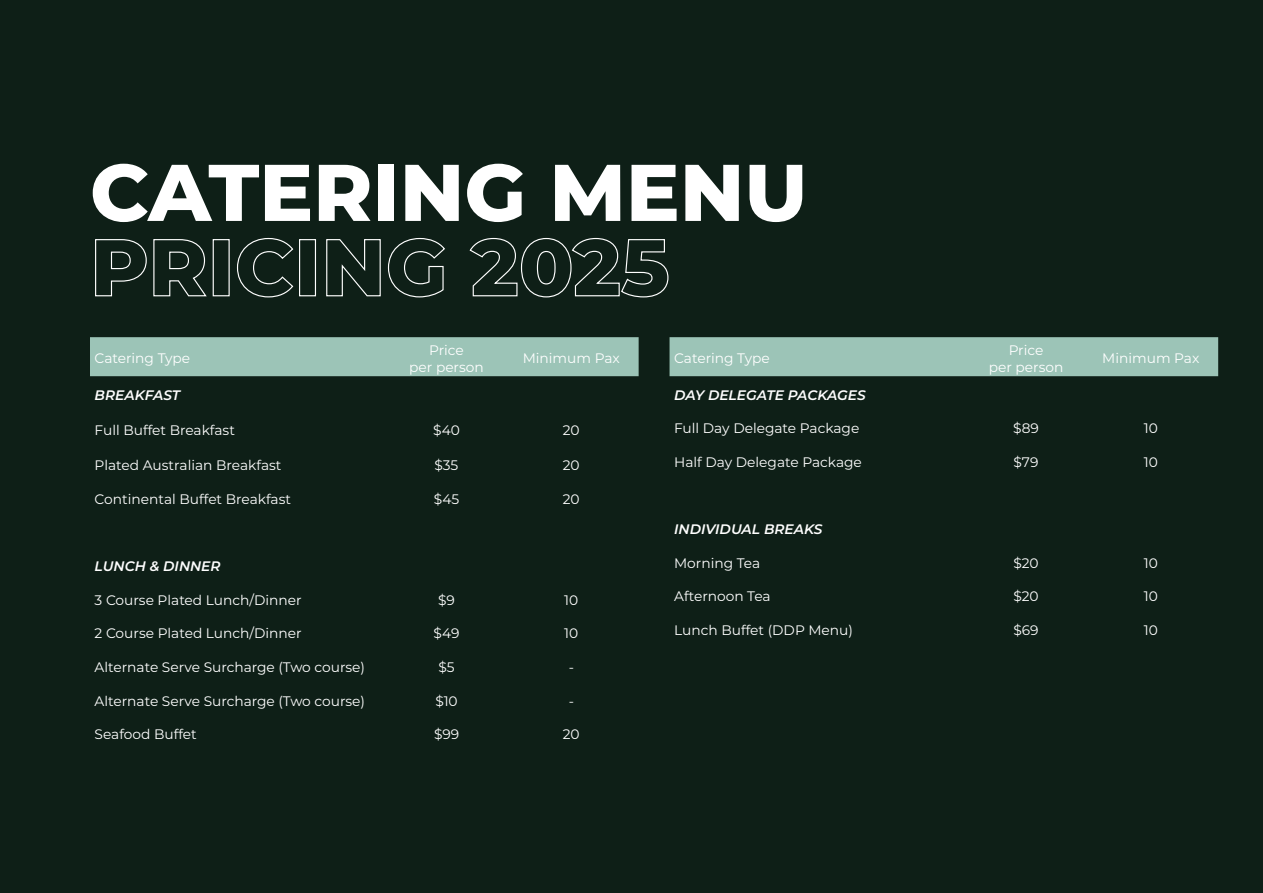
<style>
.page{position:relative;width:1263px;height:893px;background:#0e1f17}
.page>*{position:absolute;margin:0;border:0;box-sizing:border-box;transform-origin:0 0}
.t1{font:800 80.1px/74.8px "Montserrat";color:#fff}
.t2{font:13.8px/16.5px "Montserrat";color:#fff;text-align:center}
.t3{font:italic 600 13.8px "Montserrat";color:#fff}
</style>
<div class="page">
<div style="left:90px;top:337px;width:549px;height:39px;background:#9cc4b7"></div>
<div style="left:669px;top:337px;width:549px;height:39px;background:#9cc4b7"></div>
<h1 class="t1" style="left:90px;top:151px;width:719px">CATERING MENU<br>PRICING 2025</h1>
<p class="t2" style="left:95px;top:350px;width:97px">Catering Type</p>
<p class="t2" style="left:409px;top:341px;width:76px">Price<br>per person</p>
<p class="t2" style="left:523px;top:350px;width:99px">Minimum Pax</p>
<p class="t3" style="left:95px;top:385px;width:87px">BREAKFAST</p>
<p class="t2" style="left:95px;top:421px;width:142px">Full Buffet Breakfast</p>
<p class="t2" style="left:433px;top:421px;width:28px">$40</p>
<p class="t2" style="left:563px;top:421px;width:18px">20</p>
<p class="t2" style="left:95px;top:457px;width:188px">Plated Australian Breakfast</p>
<p class="t2" style="left:435px;top:457px;width:25px">$35</p>
<p class="t2" style="left:563px;top:457px;width:18px">20</p>
<p class="t2" style="left:95px;top:490px;width:198px">Continental Buffet Breakfast</p>
<p class="t2" style="left:434px;top:490px;width:27px">$45</p>
<p class="t2" style="left:563px;top:490px;width:18px">20</p>
<p class="t3" style="left:95px;top:556px;width:127px">LUNCH &amp; DINNER</p>
<p class="t2" style="left:95px;top:591px;width:209px">3 Course Plated Lunch/Dinner</p>
<p class="t2" style="left:438px;top:591px;width:18px">$9</p>
<p class="t2" style="left:564px;top:591px;width:16px">10</p>
<p class="t2" style="left:95px;top:625px;width:209px">2 Course Plated Lunch/Dinner</p>
<p class="t2" style="left:433px;top:625px;width:27px">$49</p>
<p class="t2" style="left:564px;top:625px;width:16px">10</p>
<p class="t2" style="left:95px;top:658px;width:272px">Alternate Serve Surcharge (Two course)</p>
<p class="t2" style="left:438px;top:658px;width:18px">$5</p>
<p class="t2" style="left:569px;top:658px;width:7px">-</p>
<p class="t2" style="left:95px;top:692px;width:272px">Alternate Serve Surcharge (Two course)</p>
<p class="t2" style="left:435px;top:692px;width:24px">$10</p>
<p class="t2" style="left:569px;top:692px;width:7px">-</p>
<p class="t2" style="left:95px;top:726px;width:104px">Seafood Buffet</p>
<p class="t2" style="left:434px;top:726px;width:27px">$99</p>
<p class="t2" style="left:563px;top:726px;width:18px">20</p>
<p class="t2" style="left:674px;top:350px;width:97px">Catering Type</p>
<p class="t2" style="left:989px;top:341px;width:76px">Price<br>per person</p>
<p class="t2" style="left:1102px;top:350px;width:99px">Minimum Pax</p>
<p class="t3" style="left:674px;top:385px;width:193px">DAY DELEGATE PACKAGES</p>
<p class="t2" style="left:674px;top:420px;width:187px">Full Day Delegate Package</p>
<p class="t2" style="left:1013px;top:420px;width:27px">$89</p>
<p class="t2" style="left:1144px;top:420px;width:16px">10</p>
<p class="t2" style="left:674px;top:453px;width:189px">Half Day Delegate Package</p>
<p class="t2" style="left:1014px;top:453px;width:26px">$79</p>
<p class="t2" style="left:1144px;top:453px;width:16px">10</p>
<p class="t3" style="left:674px;top:519px;width:150px">INDIVIDUAL BREAKS</p>
<p class="t2" style="left:674px;top:554px;width:88px">Morning Tea</p>
<p class="t2" style="left:1013px;top:554px;width:27px">$20</p>
<p class="t2" style="left:1144px;top:554px;width:16px">10</p>
<p class="t2" style="left:674px;top:588px;width:98px">Afternoon Tea</p>
<p class="t2" style="left:1013px;top:588px;width:27px">$20</p>
<p class="t2" style="left:1144px;top:588px;width:16px">10</p>
<p class="t2" style="left:674px;top:621px;width:180px">Lunch Buffet (DDP Menu)</p>
<p class="t2" style="left:1013px;top:621px;width:27px">$69</p>
<p class="t2" style="left:1144px;top:621px;width:16px">10</p>
</div>
